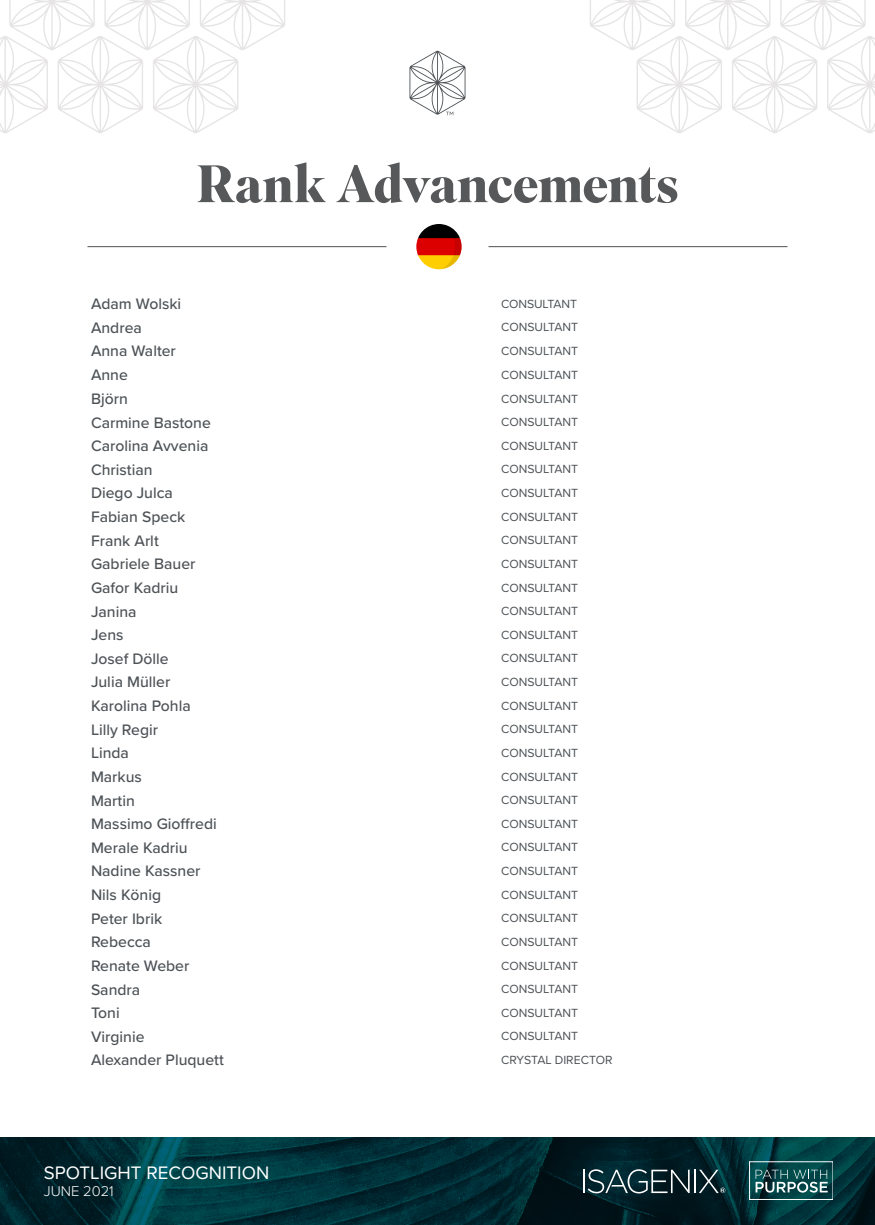
<style>
.page{position:relative;width:875px;height:1225px;background:#fff}
.page>*{position:absolute;margin:0;border:0;box-sizing:border-box;transform-origin:0 0}
.t1{font:700 52.5px "Superior Title";letter-spacing:-.02em;color:#57585a}
.t2{font:18.72px "Proxima Nova";color:#fff}
.t3{font:500 15.75px "Proxima Nova";color:#4d5256}
.t4{font:300 14.7px "Proxima Nova";color:#fff}
.t5{font:12.25px "Proxima Nova";color:#4d5256}
</style>
<div class="page">
<svg style="left:590px;top:0;width:285px;height:133px"></svg>
<svg style="left:0;top:0;width:285px;height:133px"></svg>
<img style="left:0;top:1138px;width:875px;height:87px">
<hr style="left:694px;top:1170px;width:2px;height:23px;background:#fff">
<svg style="left:699px;top:1170px;width:26px;height:23px"></svg>
<svg style="left:583px;top:1169px;width:107px;height:24px;background:#375258"></svg>
<svg style="left:750px;top:1162px;width:83px;height:37px;background:#286062"></svg>
<svg style="left:410px;top:51px;width:56px;height:64px"></svg>
<hr style="left:88px;top:247px;width:299px;height:1px;background:#4d5256">
<svg style="left:416px;top:224px;width:46px;height:45px"></svg>
<hr style="left:488px;top:247px;width:300px;height:1px;background:#4d5256">
<h1 class="t1" style="left:197px;top:151px;width:483px">Rank Advancements</h1>
<p class="t3" style="left:91px;top:292px;width:92px">Adam Wolski</p>
<p class="t5" style="left:501px;top:295px;width:77px">CONSULTANT</p>
<p class="t3" style="left:91px;top:316px;width:52px">Andrea</p>
<p class="t5" style="left:501px;top:318px;width:78px">CONSULTANT</p>
<p class="t3" style="left:91px;top:339px;width:86px">Anna Walter</p>
<p class="t5" style="left:501px;top:342px;width:78px">CONSULTANT</p>
<p class="t3" style="left:91px;top:363px;width:38px">Anne</p>
<p class="t5" style="left:501px;top:366px;width:78px">CONSULTANT</p>
<p class="t3" style="left:91px;top:387px;width:38px">Björn</p>
<p class="t5" style="left:501px;top:389px;width:78px">CONSULTANT</p>
<p class="t3" style="left:91px;top:411px;width:121px">Carmine Bastone</p>
<p class="t5" style="left:501px;top:413px;width:78px">CONSULTANT</p>
<p class="t3" style="left:91px;top:434px;width:119px">Carolina Avvenia</p>
<p class="t5" style="left:501px;top:437px;width:78px">CONSULTANT</p>
<p class="t3" style="left:91px;top:458px;width:63px">Christian</p>
<p class="t5" style="left:501px;top:460px;width:78px">CONSULTANT</p>
<p class="t3" style="left:91px;top:481px;width:83px">Diego Julca</p>
<p class="t5" style="left:501px;top:484px;width:78px">CONSULTANT</p>
<p class="t3" style="left:91px;top:505px;width:96px">Fabian Speck</p>
<p class="t5" style="left:501px;top:507px;width:78px">CONSULTANT</p>
<p class="t3" style="left:91px;top:529px;width:69px">Frank Arlt</p>
<p class="t5" style="left:501px;top:531px;width:78px">CONSULTANT</p>
<p class="t3" style="left:91px;top:552px;width:106px">Gabriele Bauer</p>
<p class="t5" style="left:501px;top:555px;width:78px">CONSULTANT</p>
<p class="t3" style="left:91px;top:576px;width:89px">Gafor Kadriu</p>
<p class="t5" style="left:501px;top:578px;width:78px">CONSULTANT</p>
<p class="t3" style="left:91px;top:600px;width:47px">Janina</p>
<p class="t5" style="left:501px;top:602px;width:78px">CONSULTANT</p>
<p class="t3" style="left:91px;top:623px;width:34px">Jens</p>
<p class="t5" style="left:501px;top:626px;width:78px">CONSULTANT</p>
<p class="t3" style="left:91px;top:647px;width:79px">Josef Dölle</p>
<p class="t5" style="left:501px;top:649px;width:78px">CONSULTANT</p>
<p class="t3" style="left:91px;top:670px;width:81px">Julia Müller</p>
<p class="t5" style="left:501px;top:673px;width:78px">CONSULTANT</p>
<p class="t3" style="left:91px;top:694px;width:101px">Karolina Pohla</p>
<p class="t5" style="left:501px;top:696px;width:78px">CONSULTANT</p>
<p class="t3" style="left:91px;top:718px;width:69px">Lilly Regir</p>
<p class="t5" style="left:501px;top:720px;width:78px">CONSULTANT</p>
<p class="t3" style="left:91px;top:741px;width:40px">Linda</p>
<p class="t5" style="left:501px;top:744px;width:78px">CONSULTANT</p>
<p class="t3" style="left:91px;top:765px;width:53px">Markus</p>
<p class="t5" style="left:501px;top:767px;width:78px">CONSULTANT</p>
<p class="t3" style="left:91px;top:789px;width:45px">Martin</p>
<p class="t5" style="left:501px;top:791px;width:78px">CONSULTANT</p>
<p class="t3" style="left:91px;top:812px;width:127px">Massimo Gioffredi</p>
<p class="t5" style="left:501px;top:815px;width:78px">CONSULTANT</p>
<p class="t3" style="left:91px;top:836px;width:98px">Merale Kadriu</p>
<p class="t5" style="left:501px;top:838px;width:78px">CONSULTANT</p>
<p class="t3" style="left:91px;top:859px;width:111px">Nadine Kassner</p>
<p class="t5" style="left:501px;top:862px;width:78px">CONSULTANT</p>
<p class="t3" style="left:91px;top:883px;width:72px">Nils König</p>
<p class="t5" style="left:501px;top:885px;width:78px">CONSULTANT</p>
<p class="t3" style="left:91px;top:907px;width:73px">Peter Ibrik</p>
<p class="t5" style="left:501px;top:909px;width:78px">CONSULTANT</p>
<p class="t3" style="left:91px;top:930px;width:62px">Rebecca</p>
<p class="t5" style="left:501px;top:933px;width:78px">CONSULTANT</p>
<p class="t3" style="left:91px;top:954px;width:100px">Renate Weber</p>
<p class="t5" style="left:501px;top:956px;width:78px">CONSULTANT</p>
<p class="t3" style="left:91px;top:978px;width:51px">Sandra</p>
<p class="t5" style="left:501px;top:980px;width:78px">CONSULTANT</p>
<p class="t3" style="left:91px;top:1001px;width:30px">Toni</p>
<p class="t5" style="left:501px;top:1004px;width:78px">CONSULTANT</p>
<p class="t3" style="left:91px;top:1025px;width:55px">Virginie</p>
<p class="t5" style="left:501px;top:1027px;width:78px">CONSULTANT</p>
<p class="t3" style="left:91px;top:1048px;width:134px">Alexander Pluquett</p>
<p class="t5" style="left:501px;top:1051px;width:113px">CRYSTAL DIRECTOR</p>
<h2 class="t2" style="left:44px;top:1158px;width:227px">SPOTLIGHT RECOGNITION</h2>
<p class="t4" style="left:44px;top:1180px;width:72px">JUNE 2021</p>
</div>
